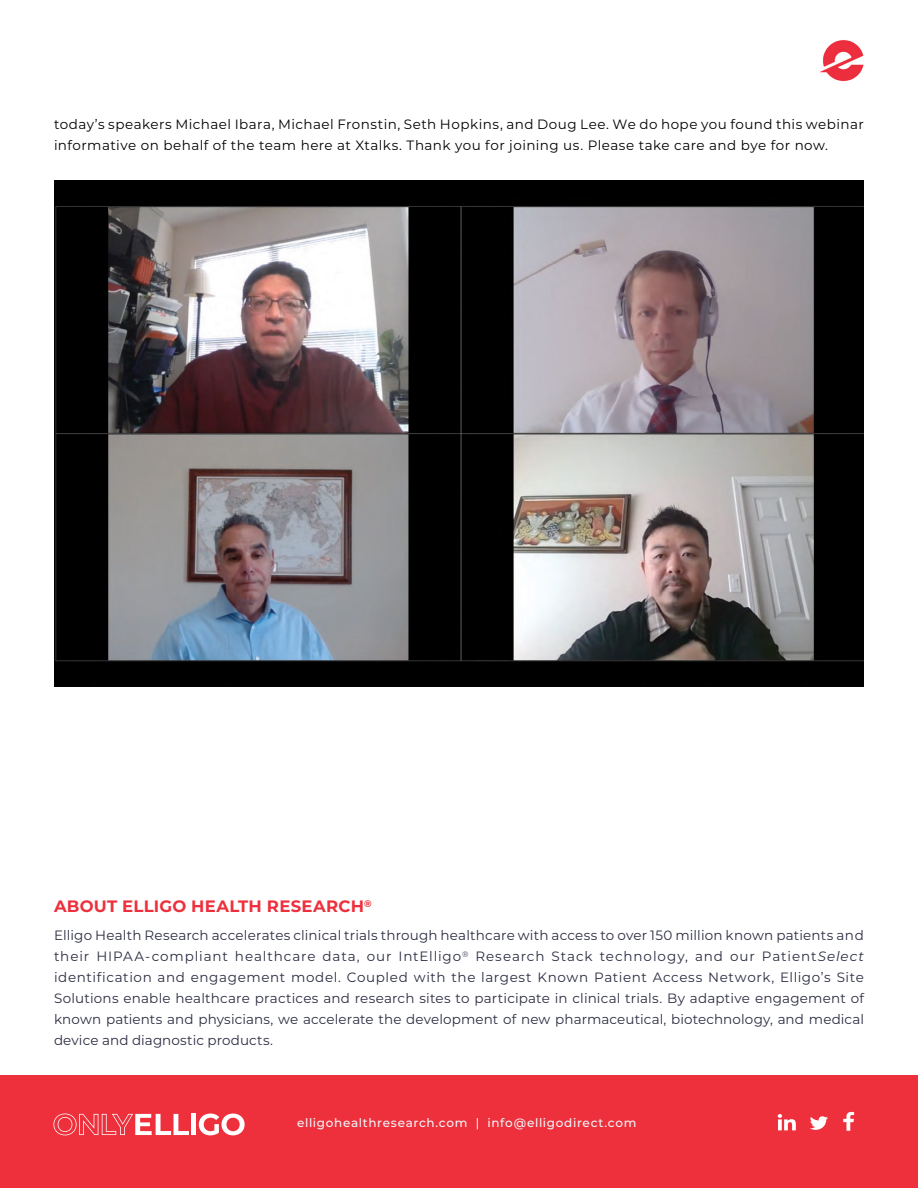
<style>
.page{position:relative;width:918px;height:1188px;background:#fff}
.page>*{position:absolute;margin:0;border:0;box-sizing:border-box;transform-origin:0 0}
.t1{font:700 16.5px "Montserrat";letter-spacing:.015em;color:#ee303c}
.t2{font:13.5px/21px "Montserrat";letter-spacing:.01em;color:#2b2d42;text-align:justify}
.t3{font:13.5px/21px "Montserrat";letter-spacing:.035em;color:#000}
.t4{font:500 12px "Montserrat";letter-spacing:.055em;color:#eff8fa}
.s1{font-style:italic}
</style>
<div class="page">
<img style="left:819px;top:40px;width:45px;height:42px">
<div style="left:0;top:1076px;width:918px;height:112px;background:#ee303c"></div>
<svg style="left:843px;top:1112px;width:11px;height:19px"></svg>
<svg style="left:778px;top:1114px;width:18px;height:16px"></svg>
<svg style="left:810px;top:1116px;width:18px;height:14px"></svg>
<svg style="left:53px;top:1114px;width:136px;height:21px"></svg>
<div style="left:191px;top:1114px;width:5px;height:21px;background:#fff"></div>
<svg style="left:199px;top:1114px;width:46px;height:21px"></svg>
<img style="left:54px;top:180px;width:810px;height:507px">
<p class="t3" style="left:54px;top:113px;width:811px">today’s speakers Michael Ibara, Michael Fronstin, Seth Hopkins, and Doug Lee. We do hope you found this webinar informative on behalf of the team here at Xtalks. Thank you for joining us. Please take care and bye for now.</p>
<p class="t1" style="left:54px;top:895px;width:319px">ABOUT ELLIGO HEALTH RESEARCH<sup>®</sup></p>
<p class="t2" style="left:54px;top:924px;width:812px">Elligo Health Research accelerates clinical trials through healthcare with access to over 150 million known patients and their HIPAA-compliant healthcare data, our IntElligo<sup>®</sup> Research Stack technology, and our Patient<span class="s1">Select </span>identification and engagement model. Coupled with the largest Known Patient Access Network, Elligo’s Site Solutions enable healthcare practices and research sites to participate in clinical trials. By adaptive engagement of known patients and physicians, we accelerate the development of new pharmaceutical, biotechnology, and medical device and diagnostic products.</p>
<p class="t4" style="left:297px;top:1115px;width:341px">elligohealthresearch.com | info@elligodirect.com</p>
</div>
